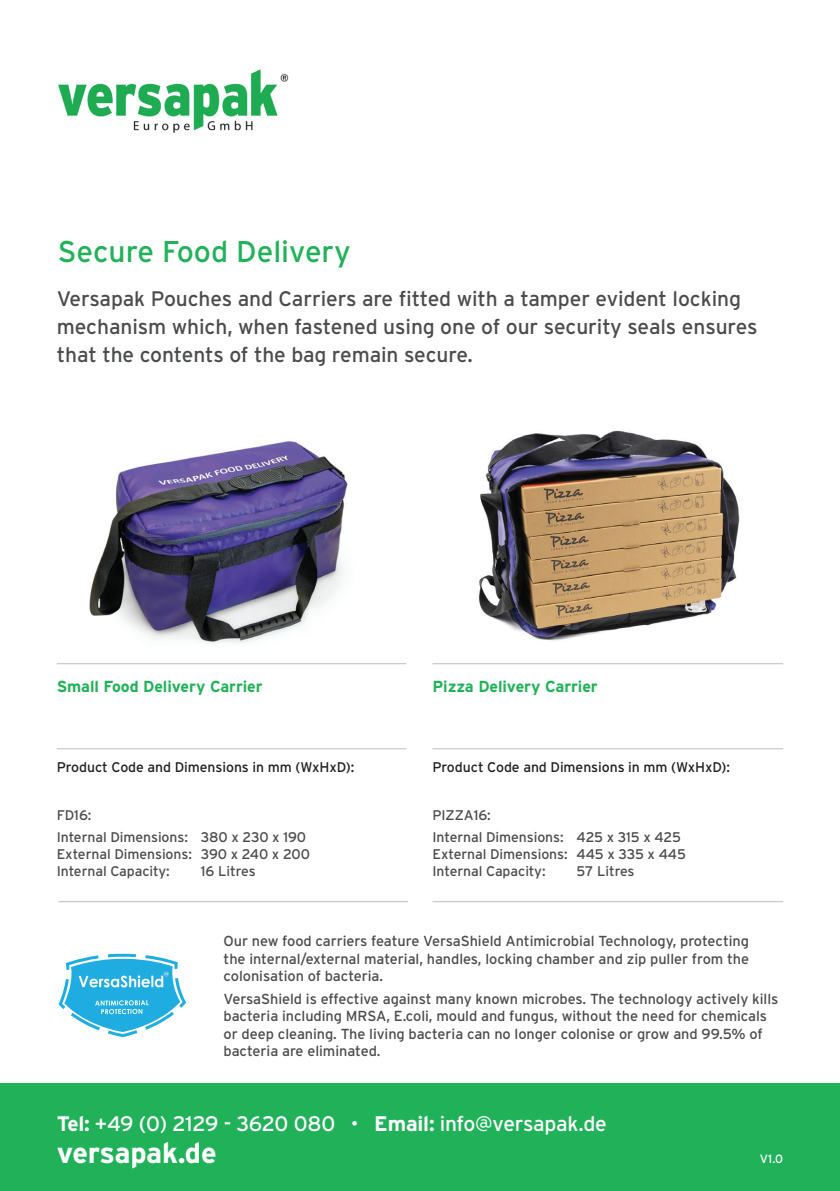
<style>
.page{position:relative;width:840px;height:1191px;background:#fff}
.page>*{position:absolute;margin:0;border:0;box-sizing:border-box;transform-origin:0 0}
.t1{font:30px "Interstate";color:#21b259}
.t2{font:700 29px "Interstate";letter-spacing:-.015em;color:#fff}
.t3{font:21px/28px "Interstate";letter-spacing:-.005em;color:#4b4c4d}
.t4{font:21px "Interstate";letter-spacing:-.015em;color:#fff}
.t5{font:700 16px "Interstate";letter-spacing:-.005em;color:#21b259}
.t6{font:14.4px/17.4px "Interstate";letter-spacing:-.005em;color:#4b4c4d;text-align:justify}
.t7{font:14px/22.4px "Interstate";letter-spacing:-.005em;color:#4b4c4d}
.t8{font:14px "Interstate";letter-spacing:-.005em;color:#231f20}
.t9{font:12px "Interstate";color:#fff}
.s1{font-weight:700}
.s2{font-weight:300}
</style>
<div class="page">
<img style="left:89px;top:441px;width:259px;height:203px">
<img style="left:479px;top:430px;width:261px;height:211px">
<div style="left:0;top:1083px;width:839px;height:108px;background:#21b259"></div>
<hr style="left:432px;top:748px;width:350px;height:1px;background:#bcbdc0">
<hr style="left:432px;top:901px;width:350px;height:1px;background:#bcbdc0">
<hr style="left:432px;top:663px;width:350px;height:1px;background:#bcbdc0">
<hr style="left:57px;top:748px;width:349px;height:1px;background:#bcbdc0">
<hr style="left:58px;top:901px;width:350px;height:1px;background:#bcbdc0">
<hr style="left:57px;top:663px;width:349px;height:1px;background:#bcbdc0">
<svg style="left:58px;top:953px;width:128px;height:84px"></svg>
<img style="left:76px;top:970px;width:93px;height:21px">
<img style="left:58px;top:69px;width:231px;height:64px">
<h1 class="t1" style="left:58px;top:235px;width:294px">Secure Food Delivery</h1>
<h3 class="t3" style="left:57px;top:284px;width:702px">Versapak Pouches and Carriers are fitted with a tamper evident locking mechanism which, when fastened using one of our security seals ensures that the contents of the bag remain secure.</h3>
<p class="t5" style="left:57px;top:677px;width:207px">Small Food Delivery Carrier</p>
<p class="t5" style="left:432px;top:677px;width:167px">Pizza Delivery Carrier</p>
<p class="t8" style="left:57px;top:759px;width:299px">Product Code and Dimensions in mm (WxHxD):</p>
<p class="t8" style="left:432px;top:759px;width:299px">Product Code and Dimensions in mm (WxHxD):</p>
<p class="t7" style="left:57px;top:803px;width:251px">FD16:<br>Internal Dimensions: 380 x 230 x 190</p>
<p class="t7" style="left:57px;top:845px;width:255px;line-height:16.8px">External Dimensions: 390 x 240 x 200<br>Internal Capacity:</p>
<p class="t7" style="left:201px;top:859px;width:56px">16 Litres</p>
<p class="t7" style="left:432px;top:803px;width:250px">PIZZA16:<br>Internal Dimensions: 425 x 315 x 425</p>
<p class="t7" style="left:432px;top:845px;width:255px;line-height:16.8px">External Dimensions: 445 x 335 x 445<br>Internal Capacity:</p>
<p class="t7" style="left:576px;top:859px;width:59px">57 Litres</p>
<p class="t6" style="left:223px;top:932px;width:527px">Our new food carriers feature VersaShield Antimicrobial Technology, protecting the internal/external material, handles, locking chamber and zip puller from the colonisation of bacteria.</p>
<p class="t6" style="left:223px;top:990px;width:556px;text-align:left">VersaShield is effective against many known microbes. The technology actively kills bacteria including MRSA, E.coli, mould and fungus, without the need for chemicals or deep cleaning. The living bacteria can no longer colonise or grow and 99.5% of bacteria are eliminated.</p>
<h3 class="t4" style="left:57px;top:1111px;width:551px"><span class="s1">Tel:</span> +49 (0) 2129 - 3620 080 <span class="s2">•</span> <span class="s1">Email:</span> info@versapak.de</h3>
<h2 class="t2" style="left:57px;top:1136px;width:161px">versapak.de</h2>
<p class="t9" style="left:759px;top:1151px;width:25px">V1.0</p>
</div>
